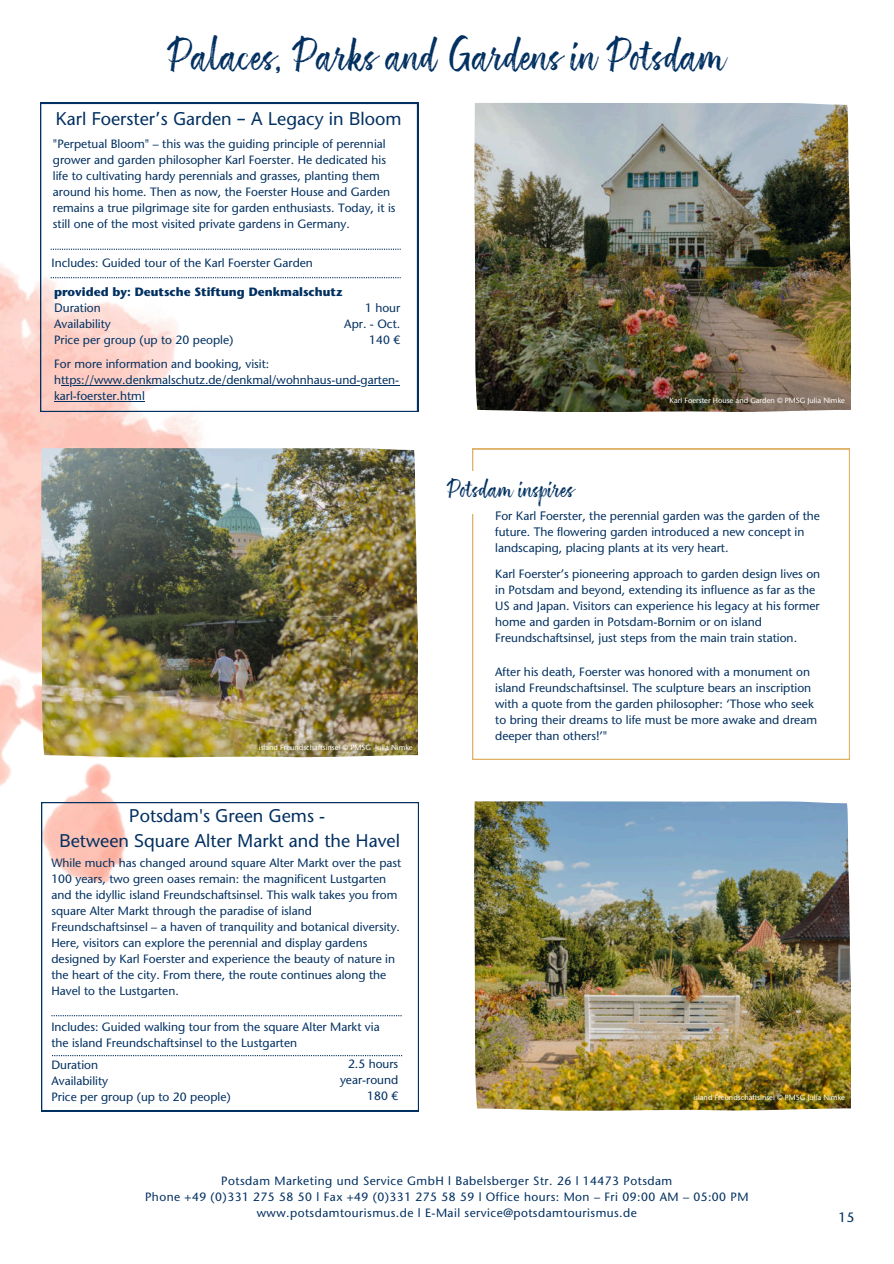
<style>
.page{position:relative;width:894px;height:1264px;background:#fff}
.page>*{position:absolute;margin:0;border:0;box-sizing:border-box;transform-origin:0 0}
.t1{font:40.5px "ATS Script";color:#023061}
.t2{font:22.5px "ATS Script";color:#023061}
.t3{font:18px/24.8px "Stone Sans Std Phonetic";color:#023061;text-align:center}
.t4{font:500 13.5px "Stone Sans Std";color:#023061}
.t5{font:500 12px/16px "Stone Sans Std";color:#023061}
.t6{font:500 12px/16px "Stone Sans Std";letter-spacing:.04em;color:#023061;text-align:center}
.t7{font:12px/16px "Stone Sans Std Phonetic";color:#023061}
.t8{font:700 12px "Stone Sans Std";color:#023061}
.t9{font:500 7.5px "Stone Sans Std";color:#fff}
.s1{font-family:"Noto Sans"}
.s2{font-family:"Noto Sans Gurmukhi"}
</style>
<div class="page">
<img style="left:0;top:265px;width:315px;height:537px">
<svg style="left:41px;top:802px;width:378px;height:309px"></svg>
<svg style="left:51px;top:1015px;width:350px;height:1px"></svg>
<svg style="left:52px;top:1055px;width:350px;height:1px"></svg>
<svg style="left:40px;top:103px;width:378px;height:309px"></svg>
<svg style="left:51px;top:249px;width:349px;height:1px"></svg>
<svg style="left:51px;top:277px;width:349px;height:1px"></svg>
<img style="left:474px;top:103px;width:376px;height:309px">
<img style="left:41px;top:448px;width:376px;height:309px">
<svg style="left:472px;top:449px;width:377px;height:310px"></svg>
<div style="left:444px;top:471px;width:72px;height:42px;background:#fff"></div>
<img style="left:474px;top:801px;width:375px;height:309px">
<hr style="left:61px;top:384px;width:338px;height:1px;background:#023061">
<hr style="left:54px;top:400px;width:91px;height:1px;background:#023061">
<h1 class="t1" style="left:167px;top:32px;width:560px">Palaces, Parks and Gardens in Potsdam</h1>
<h3 class="t3" style="left:56px;top:106px;width:347px"><span class="s1">K</span>arl <span class="s1">F</span>oerster<span class="s2">’</span>s <span class="s1">G</span>arden <span class="s2">–</span> <span class="s1">A L</span>egacy in <span class="s1">B</span>loom</h3>
<p class="t5" style="left:53px;top:136px;width:344px">"Perpetual Bloom" – this was the guiding principle of perennial grower and garden philosopher Karl Foerster. He dedicated his life to cultivating hardy perennials and grasses, planting them around his home. Then as now, the Foerster House and Garden remains a true pilgrimage site for garden enthusiasts. Today, it is still one of the most visited private gardens in Germany.</p>
<p class="t5" style="left:52px;top:254px;width:263px">Includes: Guided tour of the Karl Foerster Garden</p>
<p class="t8" style="left:54px;top:285px;width:290px">provided by: Deutsche Stiftung Denkmalschutz</p>
<p class="t7" style="left:54px;top:300px;width:48px"><span class="s1">D</span>uration</p>
<p class="t5" style="left:54px;top:316px;width:181px">Availability<br>Price per group (up to 20 people)</p>
<p class="t5" style="left:344px;top:300px;width:57px;text-align:right">1 hour<br>Apr. - Oct.<br>140 €</p>
<p class="t5" style="left:54px;top:355px;width:346px">For more information and booking, visit: https://www.denkmalschutz.de/denkmal/wohnhaus-und-garten&shy;karl-foerster.html</p>
<p class="t9" style="left:259px;top:742px;width:155px">island Freundschaftsinsel © PMSG Julia Nimke</p>
<h3 class="t3" style="left:59px;top:803px;width:342px"><span class="s1">P</span>otsdam<span class="s1">'</span>s <span class="s1">G</span>reen <span class="s1">G</span>ems -<br><span class="s1">B</span>etween <span class="s1">S</span>quare <span class="s1">A</span>lter <span class="s1">M</span>arkt and the <span class="s1">H</span>avel</h3>
<p class="t5" style="left:51px;top:855px;width:351px">While much has changed around square Alter Markt over the past 100 years, two green oases remain: the magnificent Lustgarten and the idyllic island Freundschaftsinsel. This walk takes you from square Alter Markt through the paradise of island Freundschaftsinsel – a haven of tranquility and botanical diversity.<br>Here, visitors can explore the perennial and display gardens designed by Karl Foerster and experience the beauty of nature in the heart of the city. From there, the route continues along the Havel to the Lustgarten.</p>
<p class="t5" style="left:51px;top:1018px;width:329px">Includes: Guided walking tour from the square Alter Markt via the island Freundschaftsinsel to the Lustgarten</p>
<p class="t5" style="left:51px;top:1056px;width:181px">Duration<br>Availability<br>Price per group (up to 20 people)</p>
<p class="t5" style="left:340px;top:1055px;width:60px;text-align:right">2.5 hours year-round<br>180 €</p>
<h2 class="t2" style="left:446px;top:476px;width:129px">Potsdam inspires</h2>
<p class="t9" style="left:669px;top:396px;width:177px">Karl Foerster House and Garden © PMSG Julia Nimke</p>
<p class="t7" style="left:495px;top:508px;width:326px"><span class="s1">F</span>or <span class="s1">K</span>arl <span class="s1">F</span>oerster, the perennial garden was the garden of the future. <span class="s1">T</span>he flowering garden introduced a new concept in landscaping, placing plants at its very heart.</p>
<p class="t5" style="left:495px;top:566px;width:326px">Karl Foerster’s pioneering approach to garden design lives on in Potsdam and beyond, extending its influence as far as the US and Japan. Visitors can experience his legacy at his former home and garden in Potsdam-Bornim or on island Freundschaftsinsel, just steps from the main train station.</p>
<p class="t5" style="left:495px;top:663px;width:323px">After his death, Foerster was honored with a monument on island Freundschaftsinsel. The sculpture bears an inscription with a quote from the garden philosopher: ‘Those who seek to bring their dreams to life must be more awake and dream deeper than others!’"</p>
<p class="t9" style="left:693px;top:1092px;width:153px">island Freundschaftsinsel © PMSG Julia Nimke</p>
<p class="t6" style="left:145px;top:1172px;width:605px">Potsdam Marketing und Service GmbH l Babelsberger Str. 26 l 14473 Potsdam<br>Phone +49 (0)331 275 58 50 l Fax +49 (0)331 275 58 59 l Office hours: Mon – Fri 09:00 AM – 05:00 PM www.potsdamtourismus.de l E-Mail service@potsdamtourismus.de</p>
<p class="t4" style="left:838px;top:1209px;width:18px">15</p>
</div>
